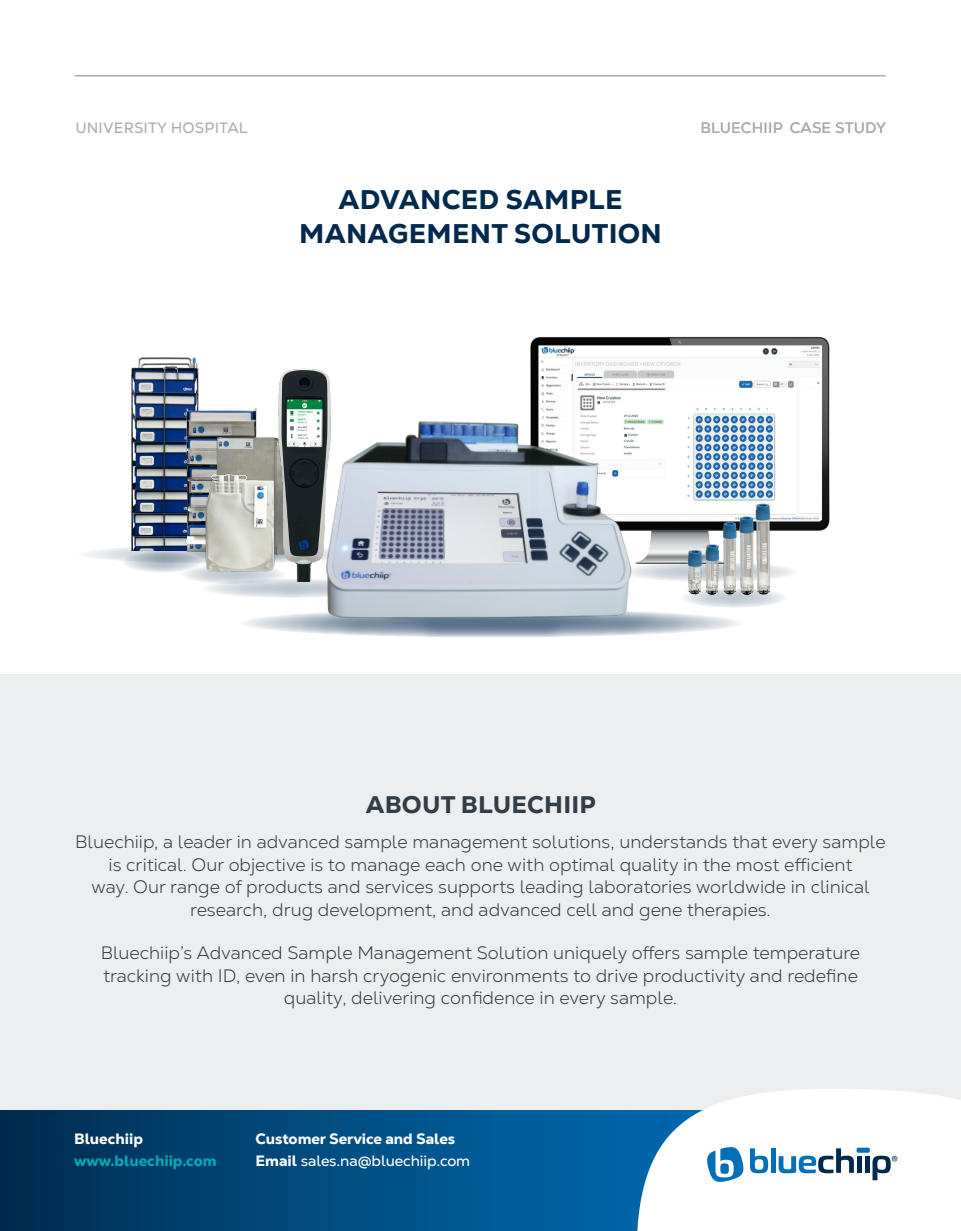
<style>
.page{position:relative;width:961px;height:1231px;background:#fff}
.page>*{position:absolute;margin:0;border:0;box-sizing:border-box;transform-origin:0 0}
.t1{font:800 27px "Nexa Text";letter-spacing:.01em;color:#00294e}
.bchg__Body_Copy_Header_Grey{font:800 24px "Nexa Text";letter-spacing:.01em;color:#323d47}
.bc__Body_Copy{font:300 18px/22.5px "Nexa Text";color:#323d47;text-align:center}
.t2{font:800 15px/22.2px "Nexa Text";letter-spacing:-.005em;color:#fff}
.t3{font:15px "Nexa Text";letter-spacing:.01em;color:#ababb1}
.t4{font:800 15px "Nexa Text";color:#00aab8}
.s1{font-weight:400}
</style>
<div class="page">
<div style="left:0;top:674px;width:961px;height:458px;background:#edeeef"></div>
<svg style="left:122px;top:552px;width:80px;height:20px"></svg>
<svg style="left:200px;top:578px;width:183px;height:20px"></svg>
<svg style="left:618px;top:562px;width:183px;height:20px"></svg>
<img style="left:530px;top:336px;width:300px;height:227px">
<img style="left:131px;top:357px;width:68px;height:190px">
<img style="left:156px;top:398px;width:87px;height:148px">
<svg style="left:680px;top:588px;width:107px;height:20px"></svg>
<svg style="left:179px;top:564px;width:107px;height:20px"></svg>
<svg style="left:75px;top:545px;width:287px;height:18px;background:#a9b4c2"></svg>
<svg style="left:237px;top:609px;width:509px;height:28px"></svg>
<img style="left:193px;top:421px;width:50px;height:147px">
<img style="left:200px;top:446px;width:86px;height:142px">
<img style="left:243px;top:368px;width:87px;height:214px">
<img style="left:687px;top:548px;width:16px;height:48px">
<img style="left:704px;top:544px;width:17px;height:52px">
<img style="left:721px;top:519px;width:17px;height:77px">
<img style="left:739px;top:513px;width:15px;height:83px">
<img style="left:754px;top:499px;width:16px;height:97px">
<img style="left:306px;top:386px;width:358px;height:251px">
<hr style="left:75px;top:75px;width:810px;height:1px;background:#ababb1">
<svg style="left:0;top:1110px;width:636px;height:121px;background:#004a7d"></svg>
<svg style="left:636px;top:1089px;width:325px;height:142px"></svg>
<p class="t3" style="left:75px;top:118px;width:174px">UNIVERSITY HOSPITAL</p>
<p class="t3" style="left:700px;top:118px;width:187px">BLUECHIIP CASE STUDY</p>
<h1 class="t1" style="left:338px;top:182px;width:285px">ADVANCED SAMPLE</h1>
<h1 class="t1" style="left:299px;top:216px;width:364px">MANAGEMENT SOLUTION</h1>
<p class="bchg__Body_Copy_Header_Grey" style="left:366px;top:789px;width:231px">ABOUT BLUECHIIP</p>
<p class="bc__Body_Copy" style="left:75px;top:830px;width:811px">Bluechiip, a leader in advanced sample management solutions, understands that every sample is critical. Our objective is to manage each one with optimal quality in the most efficient<br>way. Our range of products and services supports leading laboratories worldwide in clinical research, drug development, and advanced cell and gene therapies.</p>
<p class="bc__Body_Copy" style="left:101px;top:941px;width:761px">Bluechiip’s Advanced Sample Management Solution uniquely offers sample temperature tracking with ID, even in harsh cryogenic environments to drive productivity and redefine quality, delivering confidence in every sample.</p>
<p class="t2" style="left:74px;top:1127px;width:70px">Bluechiip</p>
<p class="t4" style="left:74px;top:1151px;width:144px">www.bluechiip.com</p>
<p class="t2" style="left:255px;top:1127px;width:216px">Customer Service and Sales<br>Email <span class="s1">sales.na@bluechiip.com</span></p>
</div>
